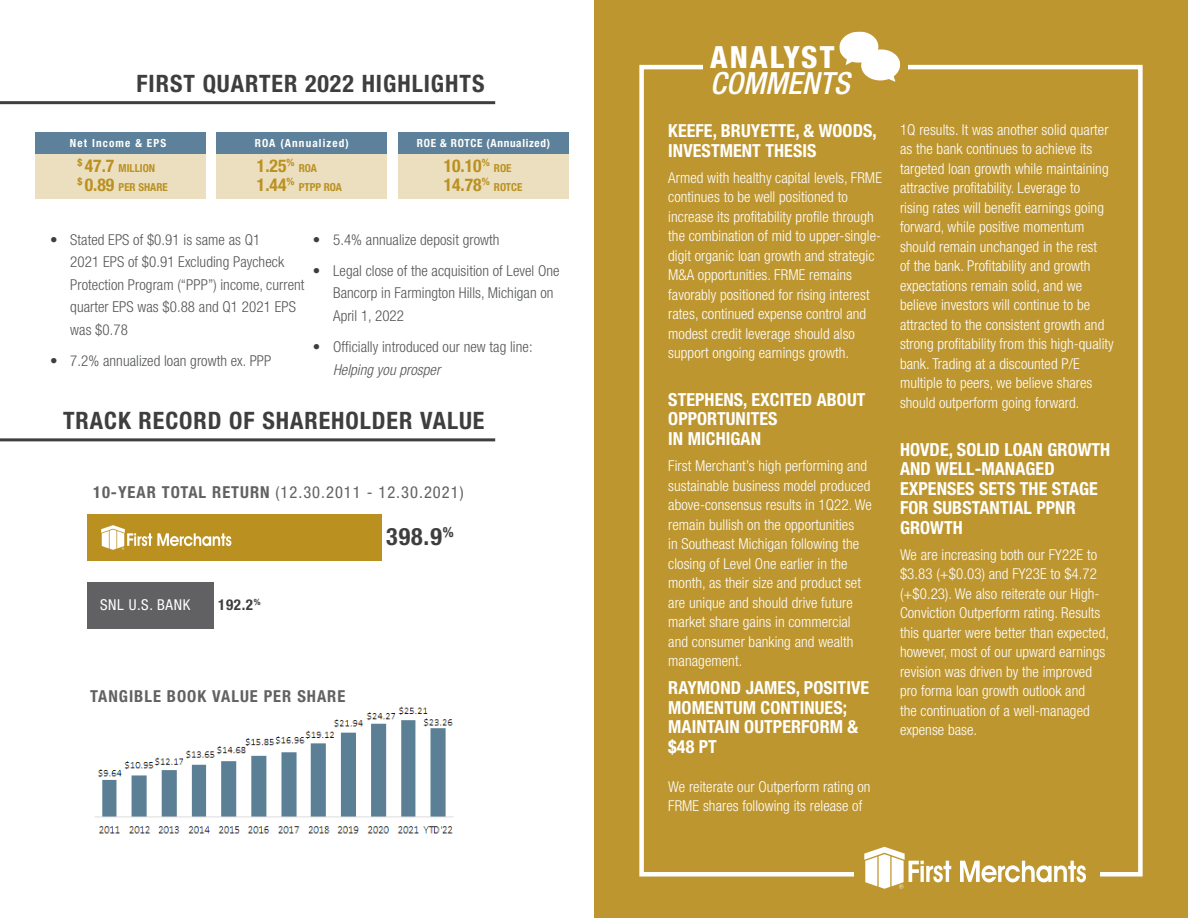
<style>
.page{position:relative;width:1188px;height:918px;background:#fff}
.page>*{position:absolute;margin:0;border:0;box-sizing:border-box;transform-origin:0 0}
.t1{font:italic 500 condensed 30.6px "Helvetica Neue LT Std";color:#fff}
.t2{font:800 condensed 30.6px "Helvetica Neue LT Std";letter-spacing:.07em;color:#fff}
.t3{font:700 condensed 24px "Helvetica Neue LT Std";letter-spacing:.04em;color:#3e3e3f}
.t4{font:700 condensed 18px/19.5px "Helvetica Neue LT Std";letter-spacing:.005em;color:#fff}
.t5{font:700 condensed 17.7px "Helvetica Neue LT Std";color:#ba9121}
.t6{font:condensed 16.5px "Helvetica Neue LT Std";letter-spacing:.06em;color:#616163}
.t7{font:700 condensed 16.5px "Helvetica Neue LT Std";letter-spacing:.06em;color:#616163}
.t8{font:300 condensed 15px/19.5px "Helvetica Neue LT Std";letter-spacing:.005em;color:#fff}
.t9{font:300 condensed 15px/22.5px "Helvetica Neue LT Std";letter-spacing:.005em;color:#545557}
.t10{font:condensed 15px "Helvetica Neue LT Std";letter-spacing:.04em;color:#fff}
.t11{font:700 condensed 15px "Helvetica Neue LT Std";color:#3e3e3f}
.t12{font:700 condensed 11.25px "Helvetica Neue LT Std";letter-spacing:.1em;color:#fff}
.t13{font:700 condensed 11.25px "Helvetica Neue LT Std";letter-spacing:.06em;color:#fff}
.t14{font:700 condensed 10.95px "Helvetica Neue LT Std";color:#ba9121}
.s1{font-size:17.7px}
.s2{color:#3e3e3f}
.s3{font-style:italic}
.s4{font-weight:700}
</style>
<div class="page">
<div style="left:594px;top:0;width:594px;height:918px;background:#be962f"></div>
<div style="left:639px;top:65px;width:504px;height:812px;border:4px solid #fff"></div>
<div style="left:854px;top:817px;width:245px;height:90px;background:#be962f"></div>
<svg style="left:960px;top:861px;width:126px;height:21px"></svg>
<svg style="left:864px;top:847px;width:87px;height:42px"></svg>
<div style="left:703px;top:41px;width:204px;height:55px;background:#be962f"></div>
<svg style="left:839px;top:31px;width:61px;height:51px"></svg>
<hr style="left:0;top:101px;width:495px;height:3px;background:#3e3e3f">
<div style="left:216px;top:133px;width:171px;height:66px;background:#ecdfbf"></div>
<div style="left:216px;top:133px;width:171px;height:21px;background:#5d819a"></div>
<div style="left:35px;top:133px;width:171px;height:66px;background:#ecdfbf"></div>
<div style="left:35px;top:133px;width:171px;height:21px;background:#5d819a"></div>
<div style="left:398px;top:133px;width:171px;height:66px;background:#ecdfbf"></div>
<div style="left:398px;top:133px;width:171px;height:21px;background:#5d819a"></div>
<hr style="left:0;top:438px;width:495px;height:3px;background:#3e3e3f">
<img style="left:94px;top:706px;width:359px;height:128px">
<div style="left:87px;top:515px;width:295px;height:46px;background:#ba9121"></div>
<div style="left:88px;top:582px;width:126px;height:47px;background:#616163"></div>
<svg style="left:101px;top:525px;width:130px;height:25px"></svg>
<div style="left:75px;top:705px;width:141px;height:33px;background:#fff;border-radius:7px"></div>
<p class="t2" style="left:710px;top:38px;width:126px">ANALYST</p>
<p class="t3" style="left:137px;top:69px;width:349px">FIRST QUARTER 2022 HIGHLIGHTS</p>
<p class="t1" style="left:710px;top:65px;width:141px">COMMENTS</p>
<p class="t12" style="left:70px;top:136px;width:98px">Net Income &amp; EPS</p>
<p class="t12" style="left:255px;top:136px;width:95px">ROA (Annualized)</p>
<p class="t13" style="left:417px;top:136px;width:135px">ROE &amp; ROTCE (Annualized)</p>
<p class="t14" style="left:77px;top:162px;width:79px"><sup>$</sup> <span class="s1">47.7</span> MILLION</p>
<p class="t14" style="left:77px;top:180px;width:92px"><sup>$</sup> <span class="s1">0.89</span> PER SHARE</p>
<p class="t5" style="left:257px;top:155px;width:39px">1.25<sup>%</sup></p>
<p class="t14" style="left:299px;top:162px;width:20px">ROA</p>
<p class="t5" style="left:257px;top:174px;width:39px">1.44<sup>%</sup></p>
<p class="t14" style="left:299px;top:180px;width:45px">PTPP ROA</p>
<p class="t5" style="left:444px;top:155px;width:48px">10.10<sup>%</sup></p>
<p class="t14" style="left:494px;top:162px;width:19px">ROE</p>
<p class="t5" style="left:444px;top:174px;width:48px">14.78<sup>%</sup></p>
<p class="t14" style="left:494px;top:180px;width:30px">ROTCE</p>
<p class="t9" style="left:70px;top:228px;width:236px;text-indent:-20px"><span class="s2">•</span> Stated EPS of $0.91 is same as Q1<br>2021 EPS of $0.91 Excluding Paycheck<br>Protection Program (“PPP”) income, current quarter EPS was $0.88 and Q1 2021 EPS was $0.78</p>
<p class="t9" style="left:50px;top:349px;width:223px"><span class="s2">•</span> 7.2% annualized loan growth ex. PPP</p>
<p class="t9" style="left:313px;top:228px;width:188px"><span class="s2">•</span> 5.4% annualize deposit growth</p>
<p class="t9" style="left:333px;top:259px;width:228px;text-indent:-20px"><span class="s2">•</span> Legal close of the acquisition of Level One<br>Bancorp in Farmington Hills, Michigan on<br>April 1, 2022</p>
<p class="t9" style="left:333px;top:335px;width:201px;text-indent:-20px"><span class="s2">•</span> Officially introduced our new tag line:<br><span class="s3">Helping you prosper</span></p>
<p class="t3" style="left:63px;top:406px;width:423px">TRACK RECORD OF SHAREHOLDER VALUE</p>
<p class="t6" style="left:93px;top:483px;width:372px"><span class="s4">10-YEAR TOTAL RETURN</span> (12.30.2011 - 12.30.2021)</p>
<p class="t3" style="left:386px;top:522px;width:69px">398.9<sup>%</sup></p>
<p class="t10" style="left:100px;top:596px;width:91px">SNL U.S. BANK</p>
<p class="t11" style="left:218px;top:596px;width:44px">192.2<sup>%</sup></p>
<p class="t7" style="left:90px;top:686px;width:257px">TANGIBLE BOOK VALUE PER SHARE</p>
<p class="t4" style="left:668px;top:121px;width:210px">KEEFE, BRUYETTE, &amp; WOODS,<br>INVESTMENT THESIS</p>
<p class="t8" style="left:668px;top:168px;width:215px">Armed with healthy capital levels, FRME continues to be well positioned to increase its profitability profile through the combination of mid to upper-single&shy;digit organic loan growth and strategic M&amp;A opportunities. FRME remains favorably positioned for rising interest rates, continued expense control and modest credit leverage should also support ongoing earnings growth.</p>
<p class="t4" style="left:668px;top:390px;width:199px">STEPHENS, EXCITED ABOUT<br>OPPORTUNITES</p>
<p class="t4" style="left:668px;top:429px;width:94px">IN MICHIGAN</p>
<p class="t8" style="left:668px;top:456px;width:205px">First Merchant’s high performing and sustainable business model produced above-consensus results in 1Q22. We remain bullish on the opportunities<br>in Southeast Michigan following the closing of Level One earlier in the month, as their size and product set are unique and should drive future market share gains in commercial and consumer banking and wealth management.</p>
<p class="t4" style="left:668px;top:678px;width:202px">RAYMOND JAMES, POSITIVE<br>MOMENTUM CONTINUES;<br>MAINTAIN OUTPERFORM &amp; $48 PT</p>
<p class="t8" style="left:668px;top:777px;width:204px">We reiterate our Outperform rating on<br>FRME shares following its release of</p>
<p class="t8" style="left:900px;top:120px;width:215px">1Q results. It was another solid quarter as the bank continues to achieve its targeted loan growth while maintaining attractive profitability. Leverage to<br>rising rates will benefit earnings going forward, while positive momentum should remain unchanged in the rest<br>of the bank. Profitability and growth expectations remain solid, and we believe investors will continue to be attracted to the consistent growth and strong profitability from this high-quality bank. Trading at a discounted P/E multiple to peers, we believe shares should outperform going forward.</p>
<p class="t4" style="left:900px;top:439px;width:212px">HOVDE, SOLID LOAN GROWTH<br>AND WELL-MANAGED<br>EXPENSES SETS THE STAGE<br>FOR SUBSTANTIAL PPNR<br>GROWTH</p>
<p class="t8" style="left:900px;top:545px;width:211px">We are increasing both our FY22E to $3.83 (+$0.03) and FY23E to $4.72 (+$0.23). We also reiterate our High-Conviction Outperform rating. Results this quarter were better than expected, however, most of our upward earnings revision was driven by the improved pro forma loan growth outlook and<br>the continuation of a well-managed expense base.</p>
</div>
